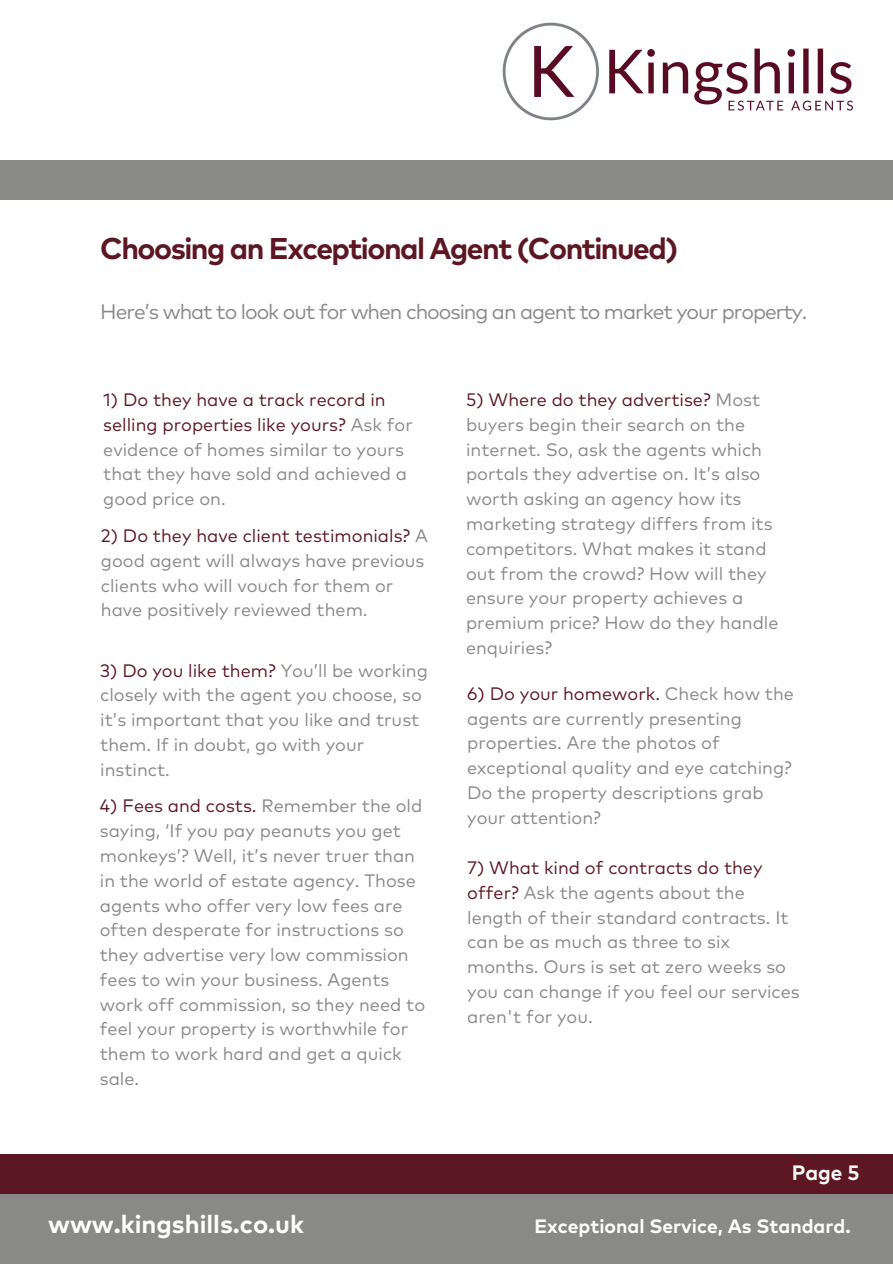
<style>
.page{position:relative;width:893px;height:1264px;background:#fff}
.page>*{position:absolute;margin:0;border:0;box-sizing:border-box;transform-origin:0 0}
.t1{font:700 30px "Mark Pro";letter-spacing:-.05em;color:#5d1722}
.t2{font:700 25.35px "Mark Pro";color:#fefeff}
.t3{font:21px "Mark Pro";letter-spacing:-.05em;color:#898988}
.t4{font:700 20.85px "Mark Pro";color:#f7f7f7}
.t5{font:700 19.35px "Mark Pro";color:#fefeff}
.t6{font:18px/24.8px "Mark Pro";color:#898988}
.s1{color:#5d1722}
</style>
<div class="page">
<div style="left:0;top:1193px;width:892px;height:70px;background:#898988"></div>
<div style="left:0;top:160px;width:892px;height:39px;background:#898988"></div>
<div style="left:0;top:1154px;width:892px;height:39px;background:#5d1722"></div>
<img style="left:503px;top:22px;width:349px;height:98px">
<p class="t1" style="left:100px;top:235px;width:579px">Choosing an Exceptional Agent (Continued)</p>
<p class="t3" style="left:100px;top:302px;width:708px">Here’s what to look out for when choosing an agent to market your property.</p>
<p class="t6" style="left:103px;top:388px;width:311px"><span class="s1">1) Do they have a track record in selling properties like yours?</span> Ask for evidence of homes similar to yours that they have sold and achieved a good price on.</p>
<p class="t6" style="left:101px;top:524px;width:328px"><span class="s1">2) Do they have client testimonials?</span> A good agent will always have previous clients who will vouch for them or have positively reviewed them.</p>
<p class="t6" style="left:100px;top:659px;width:329px"><span class="s1">3) Do you like them?</span> You’ll be working closely with the agent you choose, so it’s important that you like and trust them. If in doubt, go with your instinct.</p>
<p class="t6" style="left:100px;top:795px;width:327px"><span class="s1">4) Fees and costs.</span> Remember the old saying, ‘If you pay peanuts you get monkeys’? Well, it’s never truer than in the world of estate agency. Those agents who offer very low fees are often desperate for instructions so they advertise very low commission fees to win your business. Agents work off commission, so they need to feel your property is worthwhile for them to work hard and get a quick sale.</p>
<p class="t6" style="left:466px;top:388px;width:314px"><span class="s1">5) Where do they advertise?</span> Most buyers begin their search on the internet. So, ask the agents which portals they advertise on. It’s also worth asking an agency how its marketing strategy differs from its competitors. What makes it stand out from the crowd? How will they ensure your property achieves a premium price? How do they handle enquiries?</p>
<p class="t6" style="left:467px;top:682px;width:328px"><span class="s1">6) Do your homework.</span> Check how the agents are currently presenting properties. Are the photos of exceptional quality and eye catching?<br>Do the property descriptions grab your attention?</p>
<p class="t6" style="left:467px;top:856px;width:334px"><span class="s1">7) What kind of contracts do they offer?</span> Ask the agents about the length of their standard contracts. It can be as much as three to six months. Ours is set at zero weeks so you can change if you feel our services aren't for you.</p>
<p class="t4" style="left:791px;top:1163px;width:70px">Page 5</p>
<p class="t2" style="left:48px;top:1213px;width:257px">www.kingshills.co.uk</p>
<p class="t5" style="left:534px;top:1217px;width:318px">Exceptional Service, As Standard.</p>
</div>
